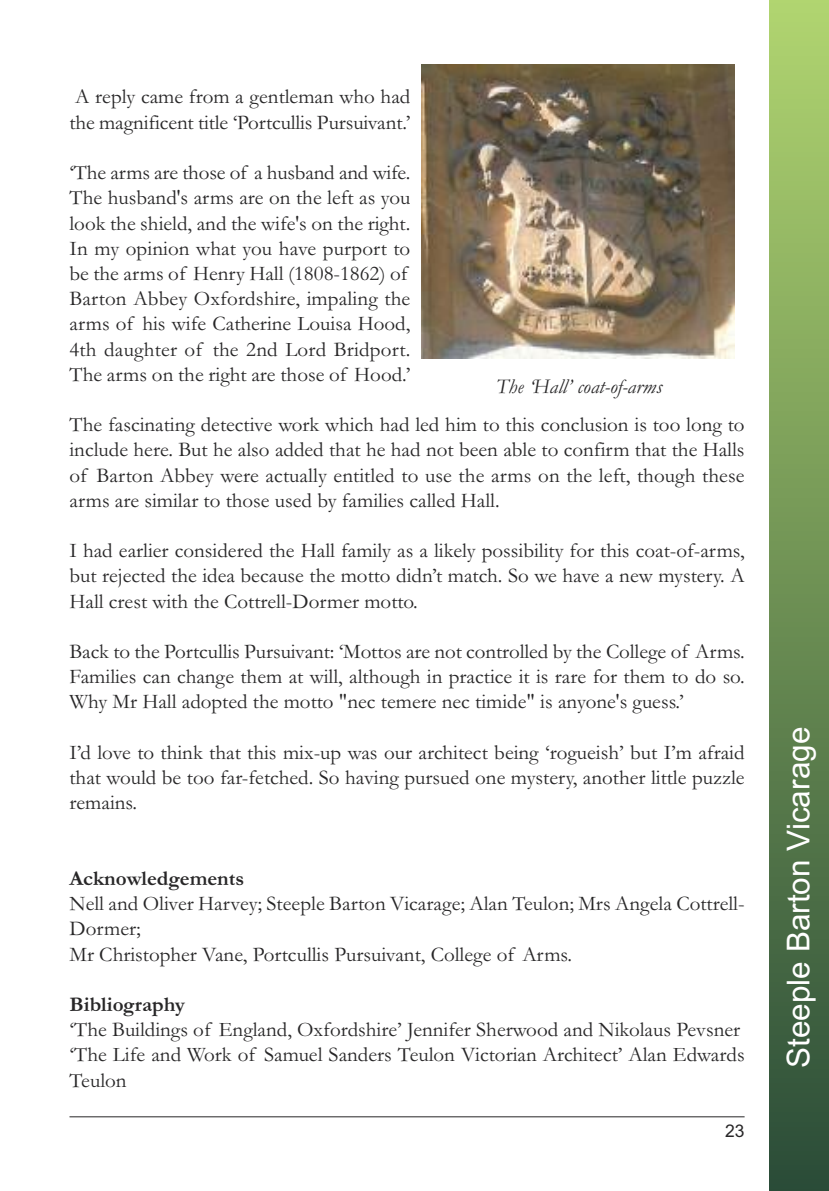
<style>
.page{position:relative;width:829px;height:1191px;background:#fff}
.page>*{position:absolute;margin:0;border:0;box-sizing:border-box;transform-origin:0 0}
.t1{font:31.5px "Arial";color:#fff}
.t2{font:21px/25.2px "Garamond";color:#272627}
.t3{font:700 21px "Garamond";color:#272627}
.t4{font:italic 21px "Garamond";color:#272627}
.t5{font:17.5px "Arial";color:#272627}
</style>
<div class="page">
<div style="left:769px;top:0;width:59px;height:1191px;background:linear-gradient(to bottom,#b1d570,#2a4b38)"></div>
<hr style="left:69px;top:1116px;width:675px;height:1px;background:#272627">
<img style="left:422px;top:64px;width:312px;height:294px">
<p class="t2" style="left:69px;top:84px;width:342px">A reply came from a gentleman who had the magnificent title ‘Portcullis Pursuivant.’</p>
<p class="t2" style="left:69px;top:159px;width:342px">‘The arms are those of a husband and wife.<br>The husband's arms are on the left as you look the shield, and the wife's on the right.<br>In my opinion what you have purport to be the arms of Henry Hall (1808-1862) of Barton Abbey Oxfordshire, impaling the arms of his wife Catherine Louisa Hood, 4th daughter of the 2nd Lord Bridport.<br>The arms on the right are those of Hood.’</p>
<p class="t2" style="left:69px;top:411px;width:676px;text-align:justify">The fascinating detective work which had led him to this conclusion is too long to include here. But he also added that he had not been able to confirm that the Halls of Barton Abbey were actually entitled to use the arms on the left, though these arms are similar to those used by families called Hall.</p>
<p class="t2" style="left:69px;top:537px;width:676px;text-align:justify">I had earlier considered the Hall family as a likely possibility for this coat-of-arms, but rejected the idea because the motto didn’t match. So we have a new mystery. A Hall crest with the Cottrell-Dormer motto.</p>
<p class="t2" style="left:69px;top:638px;width:676px;text-align:justify">Back to the Portcullis Pursuivant: ‘Mottos are not controlled by the College of Arms.<br>Families can change them at will, although in practice it is rare for them to do so.<br>Why Mr Hall adopted the motto "nec temere nec timide" is anyone's guess.’</p>
<p class="t2" style="left:69px;top:739px;width:676px;text-align:justify">I’d love to think that this mix-up was our architect being ‘rogueish’ but I’m afraid that would be too far-fetched. So having pursued one mystery, another little puzzle remains.</p>
<p class="t4" style="left:496px;top:374px;width:167px">The ‘Hall’ coat-of-arms</p>
<p class="t3" style="left:69px;top:865px;width:176px">Acknowledgements</p>
<p class="t2" style="left:69px;top:890px;width:676px">Nell and Oliver Harvey; Steeple Barton Vicarage; Alan Teulon; Mrs Angela Cottrell-<br>Dormer;<br>Mr Christopher Vane, Portcullis Pursuivant, College of Arms.</p>
<p class="t3" style="left:70px;top:991px;width:117px">Bibliography</p>
<p class="t2" style="left:70px;top:1016px;width:676px">‘The Buildings of England, Oxfordshire’ Jennifer Sherwood and Nikolaus Pevsner ‘The Life and Work of Samuel Sanders Teulon Victorian Architect’ Alan Edwards<br>Teulon</p>
<p class="t5" style="left:725px;top:1120px;width:21px">23</p>
<h1 class="t1" style="left:780px;top:1068px;width:342px;rotate:-90deg">Steeple Barton Vicarage</h1>
</div>
